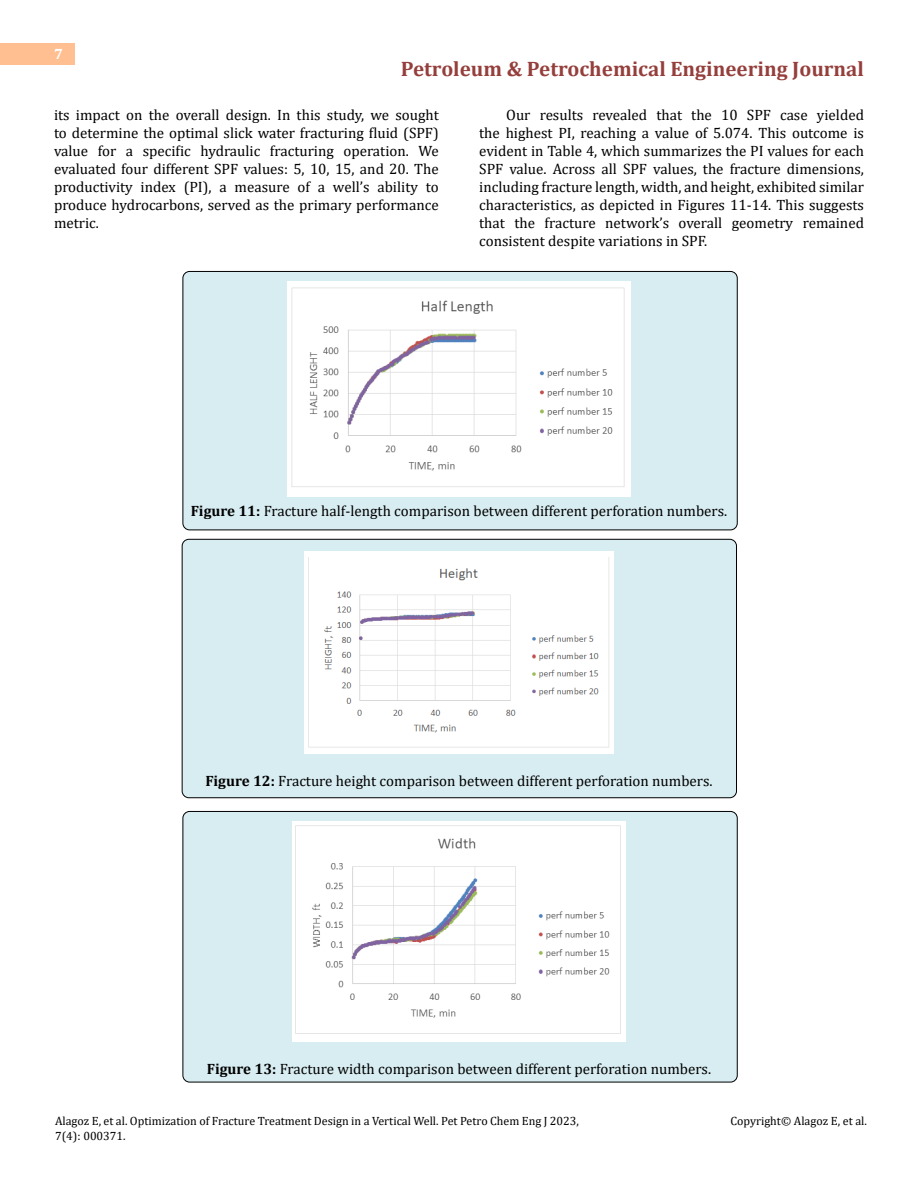
<style>
.page{position:relative;width:918px;height:1188px;background:#fff}
.page>*{position:absolute;margin:0;border:0;box-sizing:border-box;transform-origin:0 0}
.t1{font:700 21px "Cambria";color:#953f3c}
.t2{font:15px/18px "Cambria";color:#000;text-align:justify}
.t3{font:700 15px "Cambria";color:#fff}
.t4{font:12px/14.4px "Cambria";color:#000}
.s1{font-weight:700}
</style>
<div class="page">
<div style="left:0;top:43px;width:75px;height:21px;background:#ffbf91"></div>
<div style="left:183px;top:811px;width:554px;height:271px;background:#d8edf2;border-radius:7px"></div>
<div style="left:183px;top:811px;width:555px;height:271px;border:1px solid #000;border-radius:7px"></div>
<div style="left:182px;top:539px;width:555px;height:259px;background:#d8edf2;border-radius:7px"></div>
<div style="left:182px;top:539px;width:555px;height:259px;border:1px solid #000;border-radius:7px"></div>
<div style="left:183px;top:271px;width:554px;height:259px;background:#d8edf2;border-radius:7px"></div>
<div style="left:183px;top:271px;width:555px;height:259px;border:1px solid #000;border-radius:7px"></div>
<img style="left:287px;top:282px;width:344px;height:214px">
<img style="left:305px;top:552px;width:308px;height:202px">
<img style="left:292px;top:822px;width:334px;height:220px">
<p class="t3" style="left:54px;top:44px;width:10px">7</p>
<h1 class="t1" style="left:401px;top:54px;width:465px">Petroleum &amp; Petrochemical Engineering Journal</h1>
<p class="t2" style="left:54px;top:105px;width:386px">its impact on the overall design. In this study, we sought to determine the optimal slick water fracturing fluid (SPF) value for a specific hydraulic fracturing operation. We evaluated four different SPF values: 5, 10, 15, and 20. The productivity index (PI), a measure of a well’s ability to produce hydrocarbons, served as the primary performance metric.</p>
<p class="t2" style="left:479px;top:105px;width:386px;text-indent:27px">Our results revealed that the 10 SPF case yielded the highest PI, reaching a value of 5.074. This outcome is evident in Table 4, which summarizes the PI values for each SPF value. Across all SPF values, the fracture dimensions, including fracture length, width, and height, exhibited similar characteristics, as depicted in Figures 11-14. This suggests that the fracture network’s overall geometry remained consistent despite variations in SPF.</p>
<p class="t2" style="left:191px;top:501px;width:538px"><span class="s1">Figure 11:</span> Fracture half-length comparison between different perforation numbers.</p>
<p class="t2" style="left:205px;top:771px;width:509px"><span class="s1">Figure 12:</span> Fracture height comparison between different perforation numbers.</p>
<p class="t2" style="left:207px;top:1059px;width:506px"><span class="s1">Figure 13:</span> Fracture width comparison between different perforation numbers.</p>
<p class="t4" style="left:55px;top:1114px;width:525px">Alagoz E, et al. Optimization of Fracture Treatment Design in a Vertical Well. Pet Petro Chem Eng J 2023,<br>7(4): 000371.</p>
<p class="t4" style="left:731px;top:1114px;width:138px">Copyright© Alagoz E, et al.</p>
</div>
